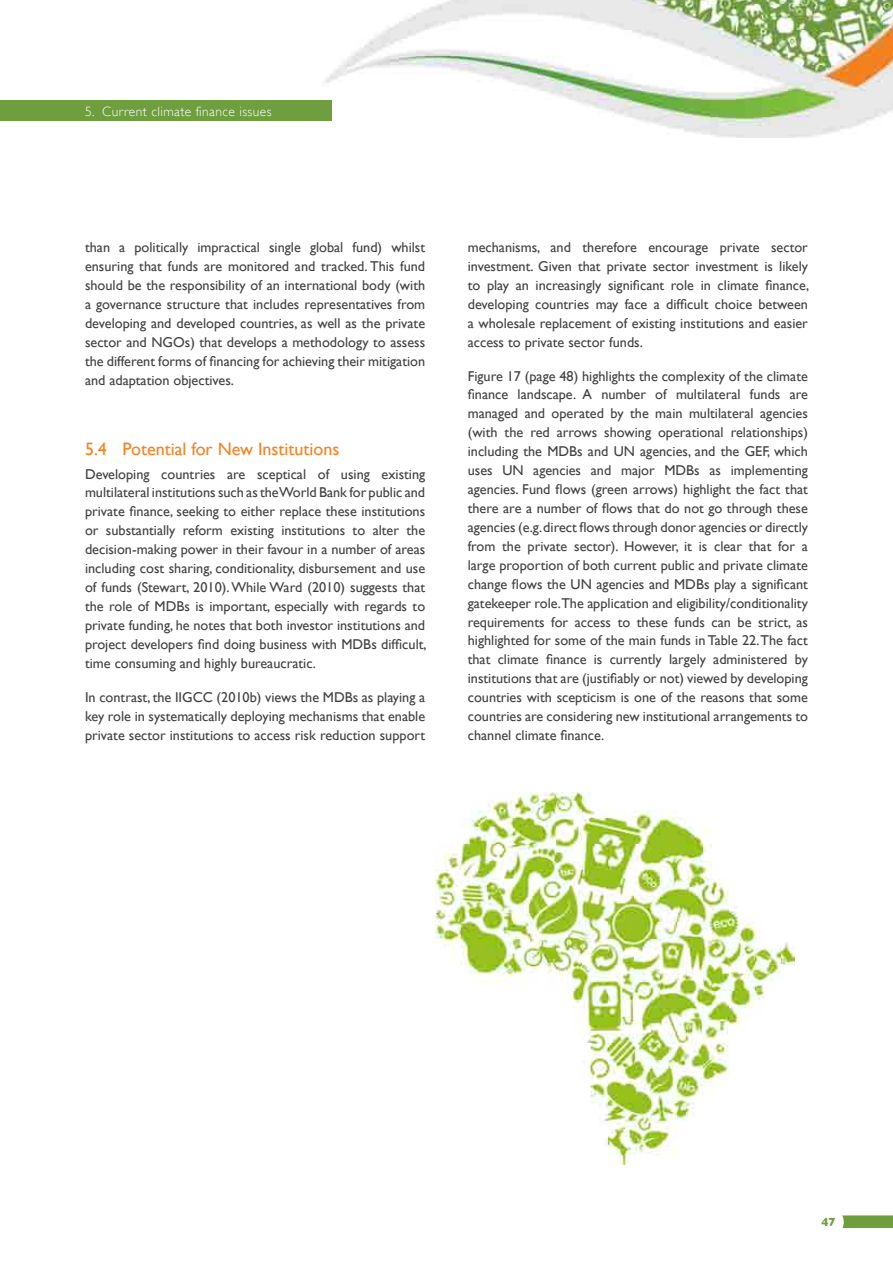
<style>
.page{position:relative;width:893px;height:1263px;background:#fff}
.page>*{position:absolute;margin:0;border:0;box-sizing:border-box;transform-origin:0 0}
.t1{font:18px "Gill Sans";color:#f58220}
.t2{font:14.25px/18.9px "Gill Sans";color:#414042;text-align:justify}
.t3{font:300 13.5px "Gill Sans";letter-spacing:.03em;color:#fff}
.t4{font:700 12px "Gill Sans";color:#6e9e3d}
</style>
<div class="page">
<svg style="left:843px;top:1215px;width:50px;height:13px"></svg>
<div style="left:814px;top:1207px;width:30px;height:30px;background:#fff;border-radius:50%"></div>
<img style="left:325px;top:0;width:568px;height:137px">
<div style="left:0;top:100px;width:332px;height:21px;background:#6e9e3d"></div>
<img style="left:436px;top:793px;width:358px;height:372px">
<p class="t3" style="left:85px;top:103px;width:188px">5. Current climate finance issues</p>
<p class="t2" style="left:85px;top:238px;width:342px">than a politically impractical single global fund) whilst ensuring that funds are monitored and tracked. This fund should be the responsibility of an international body (with a governance structure that includes representatives from developing and developed countries, as well as the private sector and NGOs) that develops a methodology to assess the different forms of financing for achieving their mitigation and adaptation objectives.</p>
<p class="t1" style="left:85px;top:439px;width:256px">5.4 Potential for New Institutions</p>
<p class="t2" style="left:85px;top:464px;width:343px">Developing countries are sceptical of using existing multilateral institutions such as the World Bank for public and private finance, seeking to either replace these institutions or substantially reform existing institutions to alter the decision-making power in their favour in a number of areas including cost sharing, conditionality, disbursement and use of funds (Stewart, 2010). While Ward (2010) suggests that the role of MDBs is important, especially with regards to private funding, he notes that both investor institutions and project developers find doing business with MDBs difficult, time consuming and highly bureaucratic.</p>
<p class="t2" style="left:85px;top:688px;width:342px">In contrast, the IIGCC (2010b) views the MDBs as playing a key role in systematically deploying mechanisms that enable private sector institutions to access risk reduction support</p>
<p class="t2" style="left:468px;top:238px;width:343px">mechanisms, and therefore encourage private sector investment. Given that private sector investment is likely to play an increasingly significant role in climate finance, developing countries may face a difficult choice between a wholesale replacement of existing institutions and easier access to private sector funds.</p>
<p class="t2" style="left:468px;top:366px;width:342px">Figure 17 (page 48) highlights the complexity of the climate finance landscape. A number of multilateral funds are managed and operated by the main multilateral agencies (with the red arrows showing operational relationships) including the MDBs and UN agencies, and the GEF, which uses UN agencies and major MDBs as implementing agencies. Fund flows (green arrows) highlight the fact that there are a number of flows that do not go through these agencies (e.g. direct flows through donor agencies or directly from the private sector). However, it is clear that for a large proportion of both current public and private climate change flows the UN agencies and MDBs play a significant gatekeeper role.The application and eligibility/conditionality requirements for access to these funds can be strict, as highlighted for some of the main funds in Table 22. The fact that climate finance is currently largely administered by institutions that are (justifiably or not) viewed by developing countries with scepticism is one of the reasons that some countries are considering new institutional arrangements to channel climate finance.</p>
<p class="t4" style="left:821px;top:1215px;width:16px">47</p>
</div>
